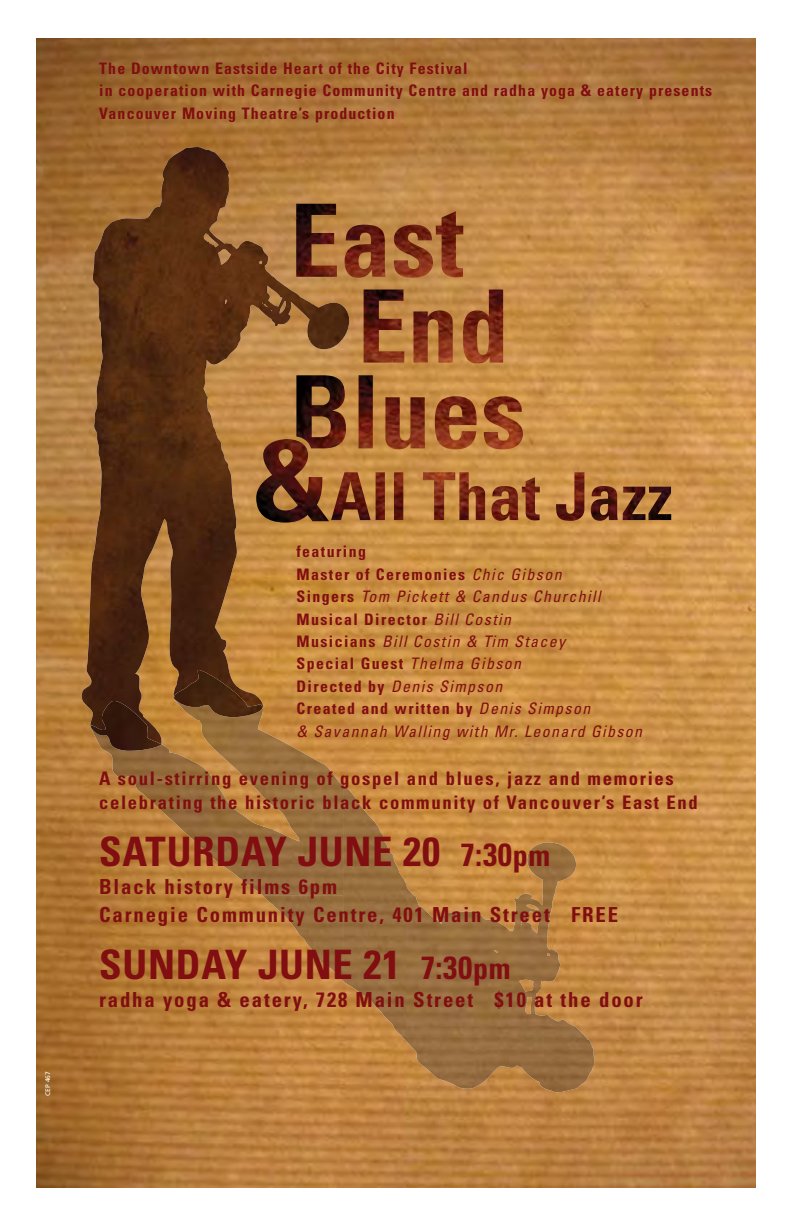
<style>
.page{position:relative;width:792px;height:1224px;background:#fff}
.page>*{position:absolute;margin:0;border:0;box-sizing:border-box;transform-origin:0 0}
.t1{font:700 condensed 40.6px "Univers";letter-spacing:.02em;color:#810e10}
.t2{font:700 condensed 20.8px/28px "Univers";letter-spacing:.09em;color:#810e10}
.t3{font:700 condensed 18.6px/24.2px "Univers";letter-spacing:.09em;color:#810e10}
.t4{font:italic condensed 15.8px/22.4px "Univers";letter-spacing:.09em;color:#810e10}
.t5{font:700 condensed 15.8px/22.4px "Univers";letter-spacing:.07em;color:#810e10}
.t6{font:6.6px "Frutiger";color:#fff}
.s1{font-weight:700;font-style:normal}
.s2{font-size:32px}
.s3{font-size:30.2px}
</style>
<div class="page">
<img style="left:36px;top:38px;width:720px;height:1150px">
<img style="left:82px;top:148px;width:104px;height:596px">
<img style="left:296px;top:375px;width:227px;height:74px">
<img style="left:364px;top:290px;width:139px;height:74px">
<img style="left:296px;top:204px;width:167px;height:74px">
<img style="left:91px;top:699px;width:252px;height:131px">
<img style="left:343px;top:784px;width:63px;height:257px">
<img style="left:182px;top:830px;width:161px;height:66px">
<img style="left:406px;top:842px;width:171px;height:185px">
<img style="left:263px;top:895px;width:80px;height:66px">
<img style="left:321px;top:961px;width:22px;height:20px">
<img style="left:406px;top:1027px;width:189px;height:65px">
<img style="left:91px;top:670px;width:172px;height:81px">
<img style="left:331px;top:472px;width:340px;height:49px">
<img style="left:256px;top:439px;width:73px;height:84px">
<p class="t5" style="left:99px;top:57px;width:614px">The Downtown Eastside Heart of the City Festival<br>in cooperation with Carnegie Community Centre and radha yoga &amp; eatery presents<br>Vancouver Moving Theatre’s production</p>
<p class="t6" style="left:44px;top:1096px;width:26px;rotate:-90deg">CEP 467</p>
<p class="t4" style="left:296px;top:540px;width:347px"><span class="s1">featuring<br>Master of Ceremonies</span> Chic Gibson<br><span class="s1">Singers</span> Tom Pickett &amp; Candus Churchill<br><span class="s1">Musical Director</span> Bill Costin<br><span class="s1">Musicians</span> Bill Costin &amp; Tim Stacey<br><span class="s1">Special Guest</span> Thelma Gibson<br><span class="s1">Directed by</span> Denis Simpson<br><span class="s1">Created and written by</span> Denis Simpson<br>&amp; Savannah Walling with Mr. Leonard Gibson</p>
<p class="t3" style="left:99px;top:766px;width:600px">A soul-stirring evening of gospel and blues, jazz and memories celebrating the historic black community of Vancouver’s East End</p>
<h1 class="t1" style="left:99px;top:827px;width:453px">SATURDAY JUNE 20 <span class="s2">7:30</span><span class="s3">pm</span></h1>
<h2 class="t2" style="left:99px;top:873px;width:521px">Black history films 6pm<br>Carnegie Community Centre, 401 Main Street FREE</h2>
<h1 class="t1" style="left:99px;top:940px;width:413px">SUNDAY JUNE 21 <span class="s2">7:30</span><span class="s3">pm</span></h1>
<h2 class="t2" style="left:99px;top:986px;width:545px">radha yoga &amp; eatery, 728 Main Street $10 at the door</h2>
</div>
